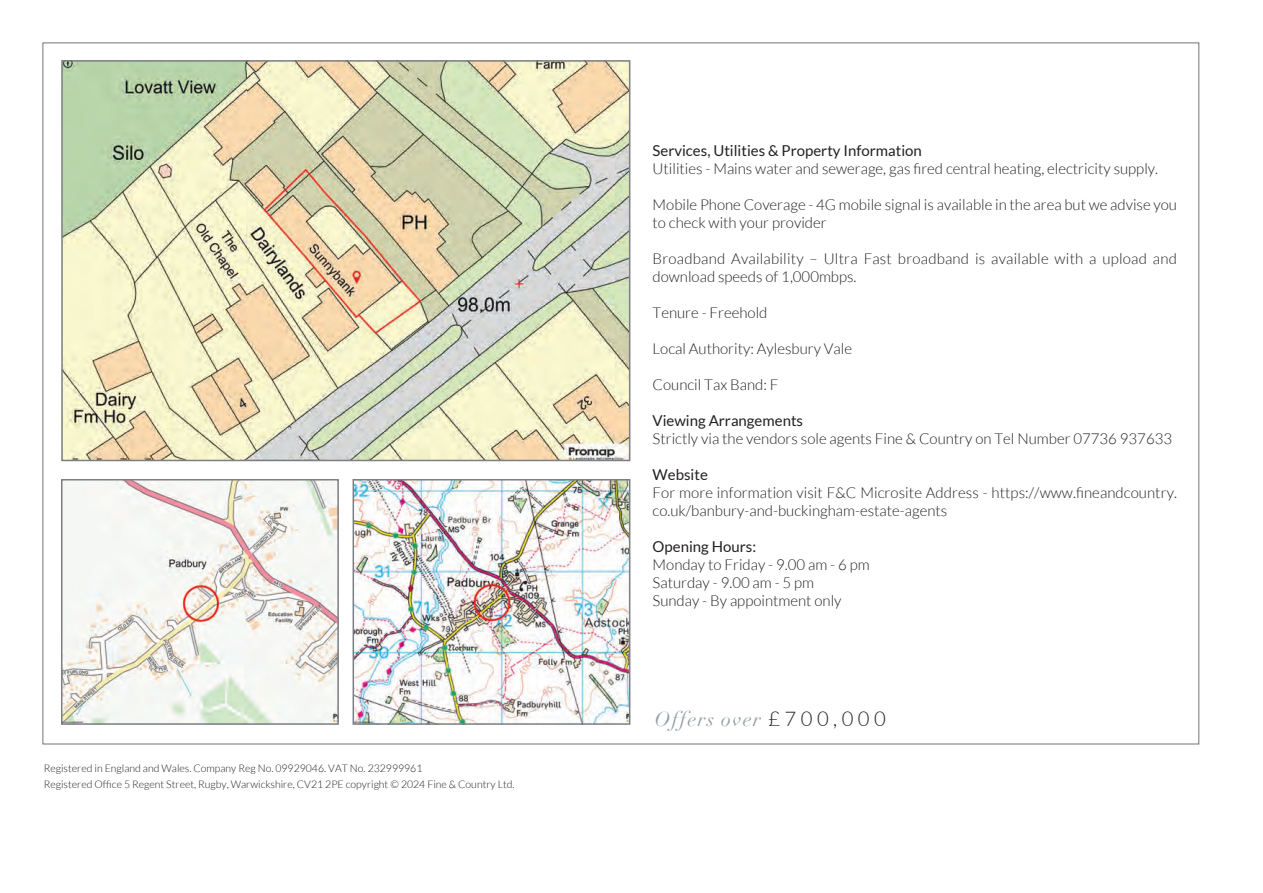
<style>
.page{position:relative;width:1263px;height:893px;background:#fff}
.page>*{position:absolute;margin:0;border:0;box-sizing:border-box;transform-origin:0 0}
.t1{font:italic 20.25px "Didot";letter-spacing:.06em;color:#929ea5}
.t2{font:300 15px/18px "Lato";color:#231f20}
.t3{font:15px "Lato";color:#231f20}
.t4{font:300 10.5px "Lato";color:#231f20}
.s1{font-family:"Lato";font-weight:300;font-style:normal;color:#231f20}
</style>
<div class="page">
<img style="left:64px;top:63px;width:563px;height:395px">
<div style="left:61px;top:60px;width:569px;height:401px;border:2px solid #7c7e83"></div>
<img style="left:64px;top:482px;width:272px;height:240px">
<div style="left:61px;top:479px;width:278px;height:246px;border:2px solid #7c7e83"></div>
<img style="left:356px;top:482px;width:271px;height:240px">
<div style="left:353px;top:479px;width:277px;height:246px;border:2px solid #7c7e83"></div>
<p class="t4" style="left:44px;top:762px;width:380px">Registered in England and Wales. Company Reg No. 09929046. VAT No. 232999961</p>
<p class="t4" style="left:44px;top:779px;width:472px">Registered Office 5 Regent Street, Rugby, Warwickshire, CV21 2PE copyright © 2024 Fine &amp; Country Ltd.</p>
<p class="t3" style="left:652px;top:142px;width:271px">Services, Utilities &amp; Property Information</p>
<p class="t2" style="left:652px;top:160px;width:507px">Utilities - Mains water and sewerage, gas fired central heating, electricity supply.</p>
<p class="t2" style="left:652px;top:196px;width:526px">Mobile Phone Coverage - 4G mobile signal is available in the area but we advise you to check with your provider</p>
<p class="t2" style="left:652px;top:250px;width:526px">Broadband Availability – Ultra Fast broadband is available with a upload and download speeds of 1,000mbps.</p>
<p class="t2" style="left:652px;top:304px;width:116px">Tenure - Freehold</p>
<p class="t2" style="left:652px;top:340px;width:201px">Local Authority: Aylesbury Vale</p>
<p class="t2" style="left:652px;top:376px;width:127px">Council Tax Band: F</p>
<p class="t3" style="left:652px;top:412px;width:152px">Viewing Arrangements</p>
<p class="t2" style="left:652px;top:430px;width:521px">Strictly via the vendors sole agents Fine &amp; Country on Tel Number 07736 937633</p>
<p class="t3" style="left:652px;top:466px;width:57px">Website</p>
<p class="t2" style="left:652px;top:484px;width:526px">For more information visit F&amp;C Microsite Address - https://www.fineandcountry. co.uk/banbury-and-buckingham-estate-agents</p>
<p class="t3" style="left:652px;top:538px;width:105px">Opening Hours:</p>
<p class="t2" style="left:652px;top:556px;width:219px">Monday to Friday - 9.00 am - 6 pm</p>
<p class="t2" style="left:652px;top:574px;width:163px">Saturday - 9.00 am - 5 pm</p>
<p class="t2" style="left:652px;top:592px;width:190px">Sunday - By appointment only</p>
<p class="t1" style="left:655px;top:706px;width:232px">Offers over <span class="s1">£ 7 0 0 , 0 0 0</span></p>
</div>
